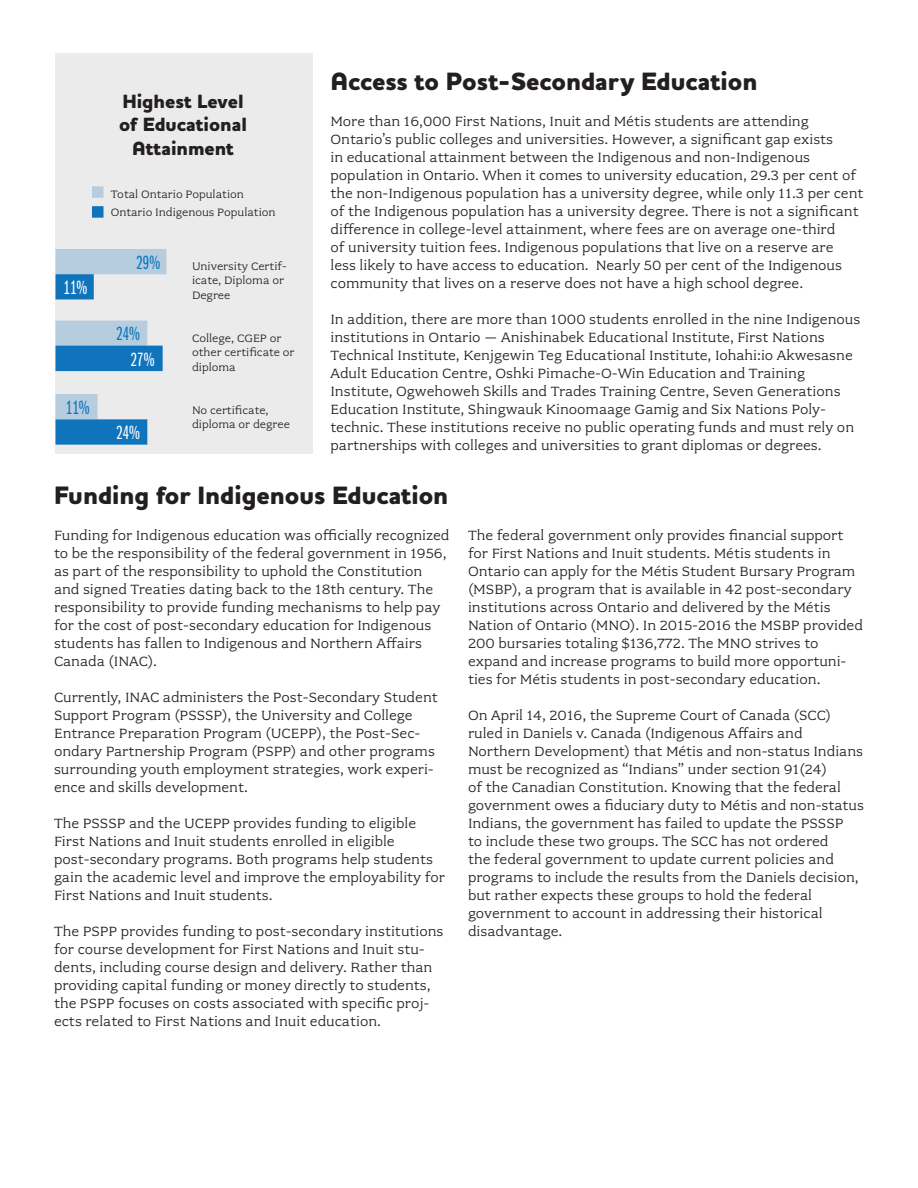
<style>
.page{position:relative;width:918px;height:1188px;background:#fff}
.page>*{position:absolute;margin:0;border:0;box-sizing:border-box;transform-origin:0 0}
.sub-header{font:800 25.5px "Houschka Alt Pro";color:#231f20}
.t1{font:19.95px "Franklin Gothic URW Ext Com D Boo";color:#fff}
.t2{font:19.95px "Franklin Gothic URW Ext Com D Boo";color:#1074bc}
.sub-header-2{font:800 19.5px/23.4px "Houschka Alt Pro";color:#231f20;text-align:center}
.body{font:15px/18px "Fairplex Wide OT";color:#231f20}
.body-2{font:12px/14.4px "Fairplex Wide OT";color:#231f20}
</style>
<div class="page">
<div style="left:55px;top:54px;width:257px;height:400px;background:#ecebeb"></div>
<svg style="left:56px;top:321px;width:107px;height:50px;background:#65a2ce"></svg>
<svg style="left:56px;top:249px;width:110px;height:50px"></svg>
<svg style="left:56px;top:394px;width:91px;height:51px"></svg>
<svg style="left:92px;top:186px;width:12px;height:12px"></svg>
<svg style="left:92px;top:206px;width:12px;height:12px"></svg>
<p class="sub-header" style="left:330px;top:65px;width:428px">Access to Post-Secondary Education</p>
<p class="body" style="left:330px;top:112px;width:535px">More than 16,000 First Nations, Inuit and Métis students are attending Ontario’s public colleges and universities. However, a significant gap exists<br>in educational attainment between the Indigenous and non-Indigenous population in Ontario. When it comes to university education, 29.3 per cent of the non-Indigenous population has a university degree, while only 11.3 per cent of the Indigenous population has a university degree. There is not a significant difference in college-level attainment, where fees are on average one-third<br>of university tuition fees. Indigenous populations that live on a reserve are<br>less likely to have access to education. Nearly 50 per cent of the Indigenous community that lives on a reserve does not have a high school degree.</p>
<p class="body" style="left:330px;top:310px;width:531px">In addition, there are more than 1000 students enrolled in the nine Indigenous institutions in Ontario – Anishinabek Educational Institute, First Nations Technical Institute, Kenjgewin Teg Educational Institute, Iohahi:io Akwesasne Adult Education Centre, Oshki Pimache-O-Win Education and Training Institute, Ogwehoweh Skills and Trades Training Centre, Seven Generations Education Institute, Shingwauk Kinoomaage Gamig and Six Nations Poly&shy;technic. These institutions receive no public operating funds and must rely on partnerships with colleges and universities to grant diplomas or degrees.</p>
<p class="sub-header" style="left:54px;top:479px;width:396px">Funding for Indigenous Education</p>
<p class="body" style="left:54px;top:526px;width:397px">Funding for Indigenous education was officially recognized to be the responsibility of the federal government in 1956, as part of the responsibility to uphold the Constitution and signed Treaties dating back to the 18th century. The responsibility to provide funding mechanisms to help pay for the cost of post-secondary education for Indigenous students has fallen to Indigenous and Northern Affairs Canada (INAC).</p>
<p class="body" style="left:54px;top:688px;width:385px">Currently, INAC administers the Post-Secondary Student Support Program (PSSSP), the University and College Entrance Preparation Program (UCEPP), the Post-Sec&shy;ondary Partnership Program (PSPP) and other programs surrounding youth employment strategies, work experi&shy;ence and skills development.</p>
<p class="body" style="left:54px;top:814px;width:392px">The PSSSP and the UCEPP provides funding to eligible First Nations and Inuit students enrolled in eligible post-secondary programs. Both programs help students gain the academic level and improve the employability for First Nations and Inuit students.</p>
<p class="body" style="left:54px;top:922px;width:391px">The PSPP provides funding to post-secondary institutions for course development for First Nations and Inuit stu&shy;dents, including course design and delivery. Rather than providing capital funding or money directly to students, the PSPP focuses on costs associated with specific proj&shy;ects related to First Nations and Inuit education.</p>
<p class="sub-header-2" style="left:119px;top:91px;width:129px">Highest Level of Educational<br>Attainment</p>
<p class="body-2" style="left:111px;top:187px;width:135px">Total Ontario Population</p>
<p class="body-2" style="left:111px;top:205px;width:166px">Ontario Indigenous Population</p>
<p class="t2" style="left:136px;top:252px;width:25px">29%</p>
<p class="body-2" style="left:192px;top:259px;width:96px">University Certif&shy;icate, Diploma or<br>Degree</p>
<p class="body-2" style="left:192px;top:331px;width:104px">College, CGEP or other certificate or diploma</p>
<p class="body-2" style="left:192px;top:403px;width:99px">No certificate, diploma or degree</p>
<p class="t1" style="left:64px;top:277px;width:25px">11%</p>
<p class="t2" style="left:116px;top:323px;width:25px">24%</p>
<p class="t1" style="left:131px;top:349px;width:25px">27%</p>
<p class="t2" style="left:66px;top:397px;width:25px">11%</p>
<p class="t1" style="left:116px;top:422px;width:25px">24%</p>
<p class="body" style="left:468px;top:526px;width:397px">The federal government only provides financial support for First Nations and Inuit students. Métis students in Ontario can apply for the Métis Student Bursary Program (MSBP), a program that is available in 42 post-secondary institutions across Ontario and delivered by the Métis Nation of Ontario (MNO). In 2015-2016 the MSBP provided 200 bursaries totaling $136,772. The MNO strives to expand and increase programs to build more opportuni&shy;ties for Métis students in post-secondary education.</p>
<p class="body" style="left:468px;top:706px;width:398px">On April 14, 2016, the Supreme Court of Canada (SCC) ruled in Daniels v. Canada (Indigenous Affairs and Northern Development) that Métis and non-status Indians must be recognized as “Indians” under section 91(24)<br>of the Canadian Constitution. Knowing that the federal government owes a fiduciary duty to Métis and non-status Indians, the government has failed to update the PSSSP<br>to include these two groups. The SCC has not ordered<br>the federal government to update current policies and programs to include the results from the Daniels decision, but rather expects these groups to hold the federal government to account in addressing their historical disadvantage.</p>
</div>
